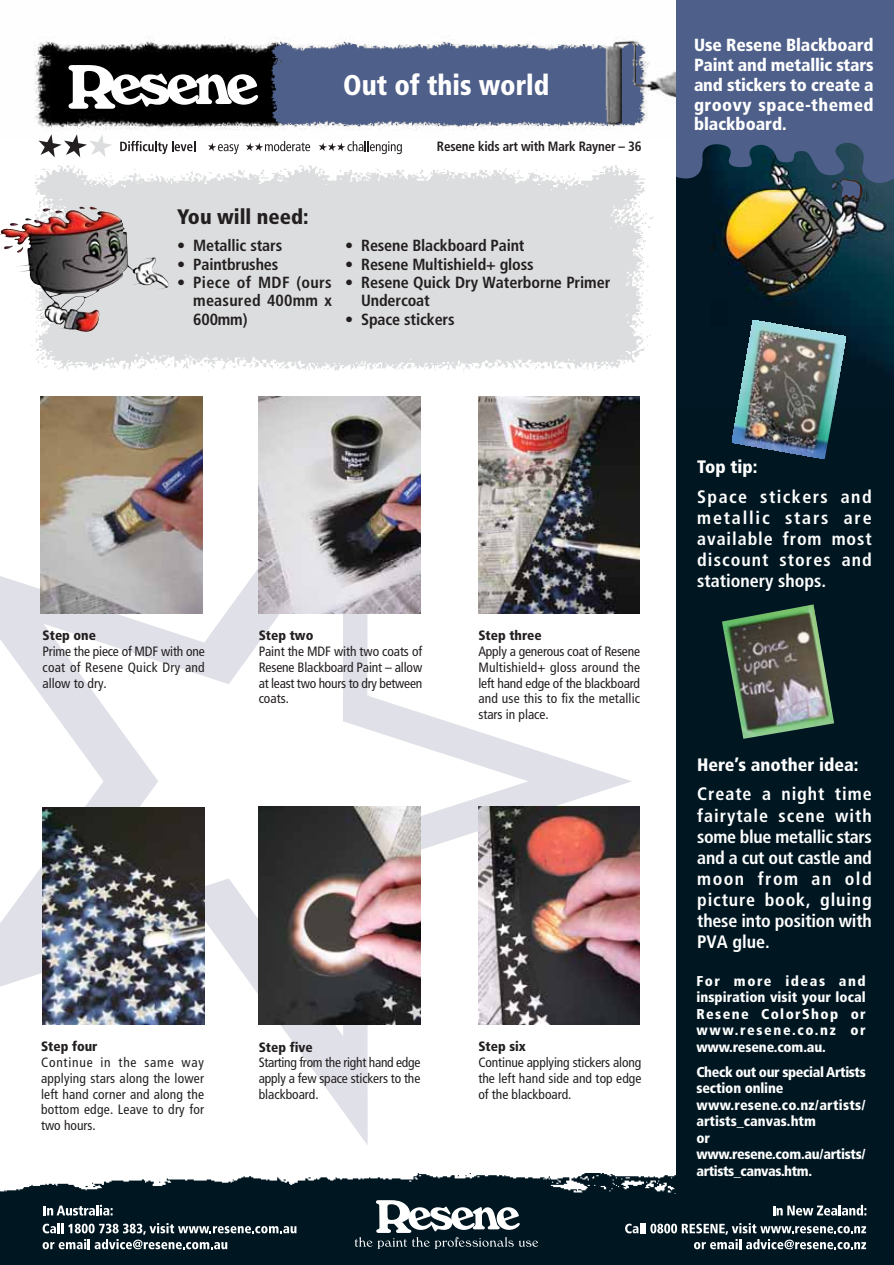
<style>
.page{position:relative;width:894px;height:1265px;background:#fff}
.page>*{position:absolute;margin:0;border:0;box-sizing:border-box;transform-origin:0 0}
.t1{font:900 condensed 28.5px "Frutiger";color:#fff;scale:.95 1}
.t2{font:900 condensed 21px "Frutiger";color:#231f20}
.t3{font:700 condensed 18px/21px "Frutiger";letter-spacing:.045em;color:#fff;text-align:justify}
.t4{font:900 condensed 18px "Frutiger";color:#fff}
.t5{font:900 condensed 17.55px/19.8px "Frutiger";color:#fff;text-align:justify}
.t6{font:700 condensed 16.2px/18.3px "Frutiger";letter-spacing:-.01em;color:#231f20;text-align:justify}
.t7{font:900 condensed 14.25px/16.5px "Frutiger";letter-spacing:-.01em;color:#fff;text-align:justify}
.t8{font:condensed 13.5px/15.8px "Frutiger";color:#231f20;text-align:justify}
.t9{font:900 condensed 13.5px "Frutiger";color:#231f20}
.t10{font:700 condensed 13.5px "Frutiger";letter-spacing:-.015em;color:#231f20}
</style>
<div class="page">
<img style="left:0;top:1173px;width:676px;height:21px">
<img style="left:39px;top:37px;width:603px;height:8px">
<div style="left:676px;top:0;width:218px;height:1264px;background:#001722"></div>
<div style="left:676px;top:0;width:218px;height:45px;background:#4e5f8a"></div>
<img style="left:31px;top:45px;width:863px;height:356px">
<svg style="left:0;top:417px;width:632px;height:728px"></svg>
<svg style="left:44px;top:526px;width:484px;height:510px"></svg>
<img style="left:259px;top:396px;width:161px;height:218px">
<img style="left:43px;top:807px;width:161px;height:217px">
<svg style="left:120px;top:141px;width:75px;height:13px"></svg>
<svg style="left:39px;top:134px;width:73px;height:23px"></svg>
<svg style="left:319px;top:141px;width:83px;height:13px"></svg>
<svg style="left:246px;top:141px;width:64px;height:10px"></svg>
<svg style="left:208px;top:143px;width:31px;height:11px"></svg>
<img style="left:0;top:210px;width:169px;height:112px">
<img style="left:41px;top:396px;width:161px;height:218px">
<img style="left:478px;top:396px;width:162px;height:218px">
<img style="left:259px;top:806px;width:161px;height:218px">
<img style="left:478px;top:806px;width:162px;height:218px">
<img style="left:732px;top:320px;width:114px;height:139px">
<img style="left:722px;top:604px;width:112px;height:135px">
<div style="left:0;top:1194px;width:894px;height:70px;background:#001722"></div>
<svg style="left:43px;top:1223px;width:254px;height:26px"></svg>
<svg style="left:355px;top:1200px;width:183px;height:48px"></svg>
<svg style="left:625px;top:1223px;width:241px;height:26px"></svg>
<svg style="left:43px;top:1204px;width:70px;height:11px"></svg>
<svg style="left:773px;top:1204px;width:93px;height:11px"></svg>
<h1 class="t1" style="left:343px;top:74px;width:218px">Out of this world</h1>
<p class="t10" style="left:437px;top:141px;width:206px">Resene kids art with Mark Rayner – 36</p>
<h2 class="t2" style="left:177px;top:208px;width:133px">You will need:</h2>
<p class="t6" style="left:177px;top:238px;width:107px">• Metallic stars</p>
<p class="t6" style="left:177px;top:256px;width:103px">• Paintbrushes</p>
<p class="t6" style="left:193px;top:274px;width:140px;text-indent:-16px">• Piece of MDF (ours measured 400mm x 600mm)</p>
<p class="t6" style="left:345px;top:238px;width:181px">• Resene Blackboard Paint</p>
<p class="t6" style="left:345px;top:256px;width:190px">• Resene Multishield+ gloss</p>
<p class="t6" style="left:361px;top:274px;width:251px;text-indent:-16px">• Resene Quick Dry Waterborne Primer<br>Undercoat</p>
<p class="t6" style="left:345px;top:311px;width:111px">• Space stickers</p>
<p class="t9" style="left:43px;top:630px;width:55px">Step one</p>
<p class="t8" style="left:43px;top:644px;width:164px">Prime the piece of MDF with one coat of Resene Quick Dry and allow to dry.</p>
<p class="t9" style="left:259px;top:630px;width:56px">Step two</p>
<p class="t8" style="left:259px;top:644px;width:165px">Paint the MDF with two coats of Resene Blackboard Paint – allow at least two hours to dry between coats.</p>
<p class="t9" style="left:478px;top:630px;width:65px">Step three</p>
<p class="t8" style="left:478px;top:644px;width:163px">Apply a generous coat of Resene Multishield+ gloss around the left hand edge of the blackboard and use this to fix the metallic stars in place.</p>
<p class="t9" style="left:41px;top:1041px;width:58px">Step four</p>
<p class="t8" style="left:41px;top:1055px;width:165px">Continue in the same way applying stars along the lower left hand corner and along the bottom edge. Leave to dry for two hours.</p>
<p class="t9" style="left:259px;top:1041px;width:56px">Step five</p>
<p class="t8" style="left:259px;top:1055px;width:163px">Starting from the right hand edge apply a few space stickers to the blackboard.</p>
<p class="t9" style="left:478px;top:1041px;width:49px">Step six</p>
<p class="t8" style="left:478px;top:1055px;width:165px">Continue applying stickers along the left hand side and top edge of the blackboard.</p>
<p class="t5" style="left:694px;top:36px;width:181px">Use Resene Blackboard Paint and metallic stars and stickers to create a groovy space-themed blackboard.</p>
<h3 class="t4" style="left:697px;top:460px;width:62px">Top tip:</h3>
<h3 class="t3" style="left:697px;top:487px;width:176px">Space stickers and metallic stars are available from most discount stores and stationery shops.</h3>
<h3 class="t4" style="left:697px;top:757px;width:163px">Here’s another idea:</h3>
<h3 class="t3" style="left:697px;top:785px;width:176px">Create a night time fairytale scene with some blue metallic stars and a cut out castle and moon from an old picture book, gluing these into position with PVA glue.</h3>
<p class="t7" style="left:696px;top:973px;width:171px">For more ideas and inspiration visit your local Resene ColorShop or www.resene.co.nz or www.resene.com.au.</p>
<p class="t7" style="left:696px;top:1064px;width:171px;text-align:left">Check out our special Artists section online www.resene.co.nz/artists/ artists_canvas.htm<br>or www.resene.com.au/artists/ artists_canvas.htm.</p>
</div>
